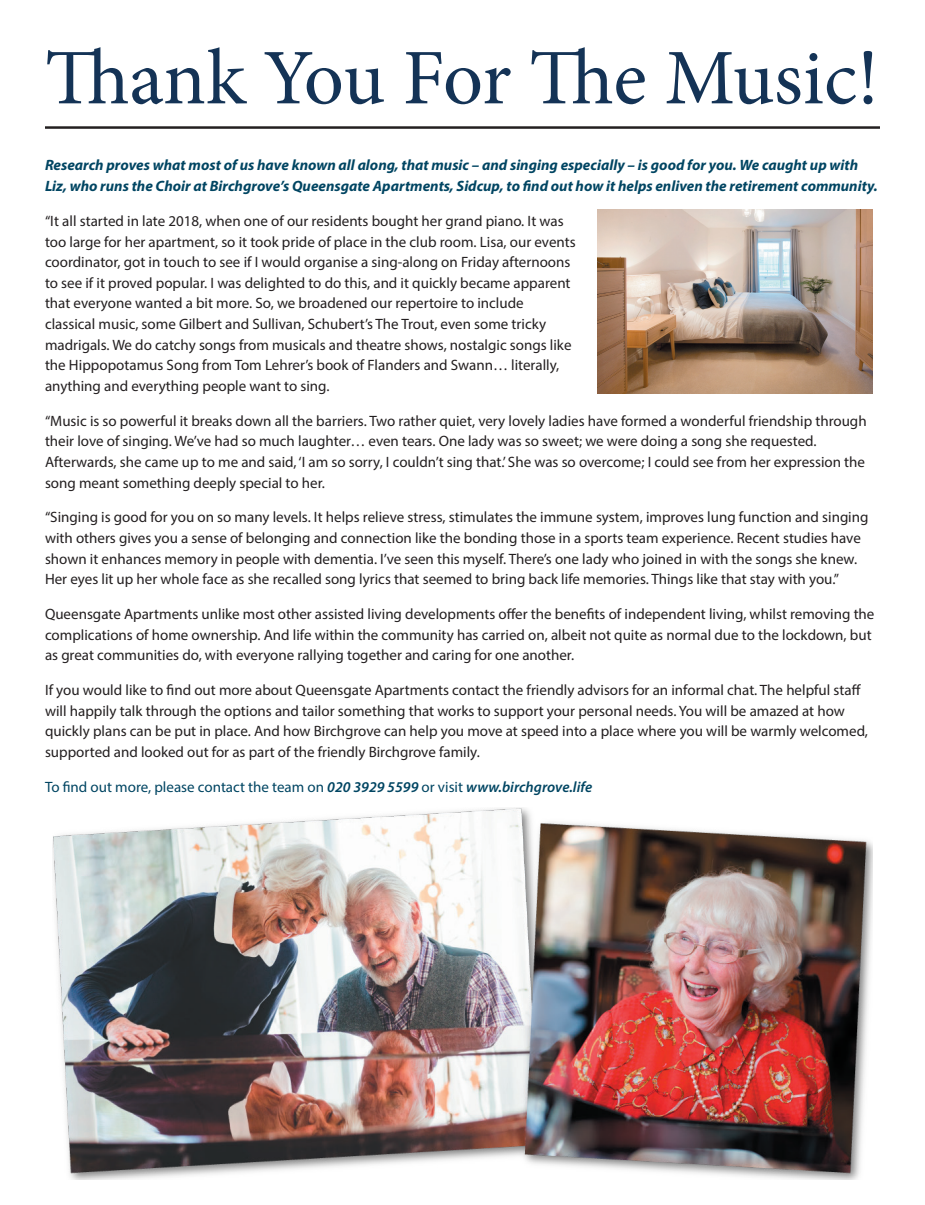
<style>
.page{position:relative;width:925px;height:1205px;background:#fff}
.page>*{position:absolute;margin:0;border:0;box-sizing:border-box;transform-origin:0 0}
.t1{font:78.75px "Minion Pro";letter-spacing:-.01em;color:#143356}
.t2{font:15px/20.6px "Myriad Pro";color:#231f20}
.t3{font:italic 700 15px/20.6px "Myriad Pro";color:#014562}
.t4{font:15px "Myriad Pro";color:#014562}
.s1{font-weight:600;font-style:italic}
</style>
<div class="page">
<hr style="left:45px;top:126px;width:835px;height:3px;background:#231f20">
<img style="left:52px;top:808px;width:821px;height:371px">
<img style="left:597px;top:209px;width:276px;height:184px">
<h1 class="t1" style="left:45px;top:25px;width:835px">Thank You For The Music!</h1>
<p class="t3" style="left:45px;top:155px;width:834px">Research proves what most of us have known all along, that music – and singing especially – is good for you. We caught up with<br>Liz, who runs the Choir at Birchgrove’s Queensgate Apartments, Sidcup, to find out how it helps enliven the retirement community.</p>
<p class="t2" style="left:45px;top:210px;width:532px">“It all started in late 2018, when one of our residents bought her grand piano. It was too large for her apartment, so it took pride of place in the club room. Lisa, our events coordinator, got in touch to see if I would organise a sing-along on Friday afternoons to see if it proved popular. I was delighted to do this, and it quickly became apparent that everyone wanted a bit more. So, we broadened our repertoire to include classical music, some Gilbert and Sullivan, Schubert’s The Trout, even some tricky madrigals. We do catchy songs from musicals and theatre shows, nostalgic songs like the Hippopotamus Song from Tom Lehrer’s book of Flanders and Swann… literally, anything and everything people want to sing.</p>
<p class="t2" style="left:45px;top:410px;width:823px">“Music is so powerful it breaks down all the barriers. Two rather quiet, very lovely ladies have formed a wonderful friendship through their love of singing. We’ve had so much laughter… even tears. One lady was so sweet; we were doing a song she requested.<br>Afterwards, she came up to me and said, ‘I am so sorry, I couldn’t sing that.’ She was so overcome; I could see from her expression the song meant something deeply special to her.</p>
<p class="t2" style="left:45px;top:507px;width:825px">“Singing is good for you on so many levels. It helps relieve stress, stimulates the immune system, improves lung function and singing with others gives you a sense of belonging and connection like the bonding those in a sports team experience. Recent studies have shown it enhances memory in people with dementia. I’ve seen this myself. There’s one lady who joined in with the songs she knew.<br>Her eyes lit up her whole face as she recalled song lyrics that seemed to bring back life memories. Things like that stay with you.”</p>
<p class="t2" style="left:45px;top:603px;width:831px">Queensgate Apartments unlike most other assisted living developments offer the benefits of independent living, whilst removing the complications of home ownership. And life within the community has carried on, albeit not quite as normal due to the lockdown, but as great communities do, with everyone rallying together and caring for one another.</p>
<p class="t2" style="left:45px;top:679px;width:824px">If you would like to find out more about Queensgate Apartments contact the friendly advisors for an informal chat. The helpful staff will happily talk through the options and tailor something that works to support your personal needs. You will be amazed at how quickly plans can be put in place. And how Birchgrove can help you move at speed into a place where you will be warmly welcomed, supported and looked out for as part of the friendly Birchgrove family.</p>
<p class="t4" style="left:45px;top:777px;width:549px">To find out more, please contact the team on <span class="s1">020 3929 5599</span> or visit <span class="s1">www.birchgrove.life</span></p>
</div>
